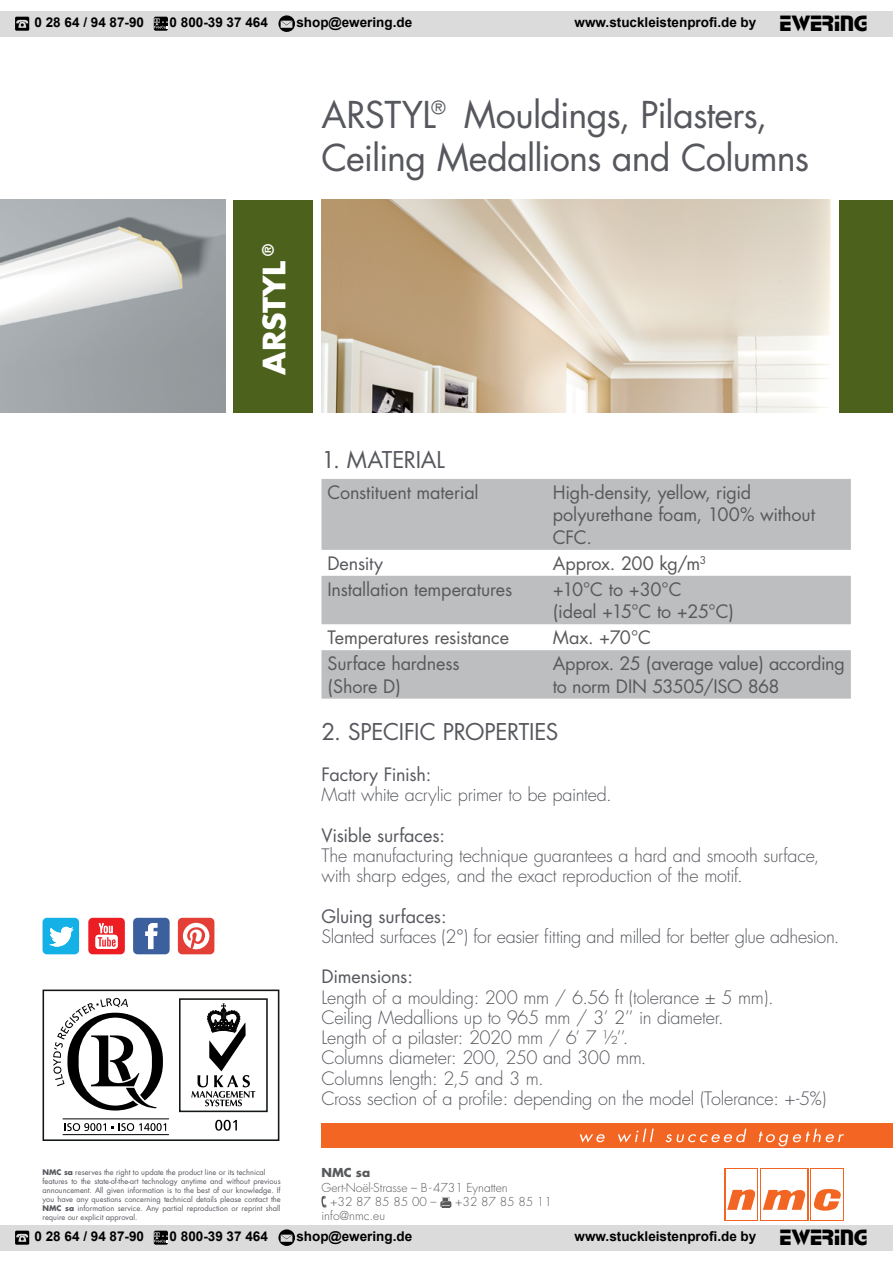
<style>
.page{position:relative;width:893px;height:1263px;background:#fff}
.page>*{position:absolute;margin:0;border:0;box-sizing:border-box;transform-origin:0 0}
.t1{font:36px/43.2px "Futura CE";letter-spacing:-.025em;color:#56585e}
.t2{font:700 30px "Futura CE";letter-spacing:-.015em;color:#fff}
.t3{font:22.5px "Futura CE";letter-spacing:-.015em;color:#56585e}
.t4{font:300 18px/20.2px "Futura CE";letter-spacing:-.015em;color:#56585e}
.t5{font:18px/22.5px "Futura CE";letter-spacing:-.01em;color:#58595b}
.t6{font:18px "Futura CE";letter-spacing:-.01em;color:#56585e}
.t7{font:700 13.5px "Arial";color:#000}
.t8{font:300 12px/14.4px "Futura CE";color:#58595b}
.t9{font:700 12px "Futura CE";color:#58595b}
.t10{font:7.5px/9px "Futura CE";color:#56585e}
.s1{font-family:"Stop D";font-weight:400;font-size:22.95px}
.s2{font-weight:700}
</style>
<div class="page">
<div style="left:321px;top:1123px;width:572px;height:25px;background:#f26522"></div>
<svg style="left:725px;top:1168px;width:33px;height:52px"></svg>
<svg style="left:760px;top:1168px;width:48px;height:52px"></svg>
<svg style="left:810px;top:1168px;width:34px;height:52px"></svg>
<div style="left:726px;top:1169px;width:31px;height:50px;background:#fff"></div>
<div style="left:761px;top:1169px;width:46px;height:50px;background:#fff"></div>
<div style="left:811px;top:1169px;width:32px;height:50px;background:#fff"></div>
<svg style="left:727px;top:1189px;width:29px;height:21px"></svg>
<svg style="left:763px;top:1189px;width:43px;height:21px"></svg>
<svg style="left:814px;top:1189px;width:27px;height:22px"></svg>
<svg style="left:580px;top:1134px;width:25px;height:8px"></svg>
<svg style="left:618px;top:1128px;width:36px;height:14px"></svg>
<svg style="left:666px;top:1128px;width:80px;height:14px"></svg>
<svg style="left:759px;top:1128px;width:85px;height:18px"></svg>
<svg style="left:321px;top:1196px;width:5px;height:11px"></svg>
<svg style="left:440px;top:1197px;width:11px;height:10px"></svg>
<svg style="left:43px;top:918px;width:36px;height:36px"></svg>
<svg style="left:133px;top:918px;width:37px;height:36px"></svg>
<svg style="left:88px;top:918px;width:37px;height:36px"></svg>
<div style="left:178px;top:918px;width:36px;height:36px;background:#e33f36;border-radius:4px"></div>
<svg style="left:183px;top:923px;width:26px;height:26px"></svg>
<svg style="left:321px;top:479px;width:530px;height:220px;fill:#bcbec0"></svg>
<img style="left:321px;top:200px;width:509px;height:212px">
<div style="left:234px;top:200px;width:79px;height:212px;background:#4c621c"></div>
<div style="left:839px;top:200px;width:54px;height:212px;background:#4c621c"></div>
<img style="left:0;top:200px;width:225px;height:212px">
<svg style="left:43px;top:989px;width:236px;height:152px"></svg>
<div style="left:0;top:11px;width:893px;height:25px;background:#dbdbdb"></div>
<svg style="left:15px;top:17px;width:14px;height:14px"></svg>
<svg style="left:278px;top:15px;width:17px;height:17px"></svg>
<svg style="left:154px;top:17px;width:14px;height:14px"></svg>
<div style="left:0;top:1225px;width:893px;height:25px;background:#dbdbdb"></div>
<svg style="left:15px;top:1231px;width:14px;height:14px"></svg>
<svg style="left:278px;top:1229px;width:17px;height:17px"></svg>
<svg style="left:154px;top:1231px;width:14px;height:14px"></svg>
<p class="t7" style="left:35px;top:13px;width:111px">0 28 64 / 94 87-90</p>
<p class="t7" style="left:170px;top:13px;width:100px">0 800-39 37 464</p>
<p class="t7" style="left:296px;top:13px;width:117px">shop@ewering.de</p>
<p class="t7" style="left:575px;top:13px;width:295px">www.stuckleistenprofi.de by <span class="s1">EWERING</span></p>
<h2 class="t2" style="left:252px;top:375px;width:138px;rotate:-90deg">ARSTYL®</h2>
<p class="t10" style="left:43px;top:1168px;width:240px"><span class="s2">NMC sa</span> reserves the right to update the product line or its technical features to the state-of-the-art technology anytime and without previous announcement. All given information is to the best of our knowledge. If you have any questions concerning technical details please contact the <span class="s2">NMC sa</span> information service. Any partial reproduction or reprint shall require our explicit approval.</p>
<h1 class="t1" style="left:321px;top:93px;width:489px">ARSTYL® Mouldings, Pilasters,<br>Ceiling Medallions and Columns</h1>
<p class="t3" style="left:321px;top:445px;width:125px">1. MATERIAL</p>
<p class="t5" style="left:327px;top:481px;width:153px">Constituent material</p>
<p class="t5" style="left:553px;top:481px;width:264px">High-density, yellow, rigid polyurethane foam, 100% without<br>CFC.</p>
<p class="t6" style="left:327px;top:552px;width:57px">Density</p>
<p class="t5" style="left:553px;top:552px;width:155px">Approx. 200 kg/m<sup>3</sup></p>
<p class="t5" style="left:327px;top:578px;width:186px">Installation temperatures</p>
<p class="t5" style="left:553px;top:578px;width:183px">+10°C to +30°C<br>(ideal +15°C to +25°C)</p>
<p class="t5" style="left:327px;top:626px;width:183px">Temperatures resistance</p>
<p class="t5" style="left:553px;top:626px;width:100px">Max. +70°C</p>
<p class="t5" style="left:327px;top:652px;width:134px">Surface hardness (Shore D)</p>
<p class="t5" style="left:553px;top:652px;width:293px">Approx. 25 (average value) according to norm DIN 53505/ISO 868</p>
<p class="t3" style="left:321px;top:718px;width:238px">2. SPECIFIC PROPERTIES</p>
<p class="t6" style="left:321px;top:763px;width:112px">Factory Finish:</p>
<p class="t4" style="left:321px;top:784px;width:292px">Matt white acrylic primer to be painted.</p>
<p class="t6" style="left:321px;top:823px;width:125px">Visible surfaces:</p>
<p class="t4" style="left:321px;top:845px;width:499px">The manufacturing technique guarantees a hard and smooth surface, with sharp edges, and the exact reproduction of the motif.</p>
<p class="t6" style="left:321px;top:904px;width:127px">Gluing surfaces:</p>
<p class="t4" style="left:321px;top:926px;width:519px">Slanted surfaces (2°) for easier fitting and milled for better glue adhesion.</p>
<p class="t6" style="left:321px;top:965px;width:93px">Dimensions:</p>
<p class="t4" style="left:321px;top:987px;width:506px">Length of a moulding: 200 mm / 6.56 ft (tolerance ± 5 mm).<br>Ceiling Medallions up to 965 mm / 3’ 2’’ in diameter.<br>Length of a pilaster: 2020 mm / 6’ 7 ½’’.<br>Columns diameter: 200, 250 and 300 mm.<br>Columns length: 2,5 and 3 m.<br>Cross section of a profile: depending on the model (Tolerance: +-5%)</p>
<p class="t9" style="left:321px;top:1164px;width:50px">NMC sa</p>
<p class="t8" style="left:330px;top:1180px;width:179px;text-indent:-9px">Gert-Noël-Strasse – B-4731 Eynatten +32 87 85 85 00 –</p>
<p class="t8" style="left:455px;top:1194px;width:98px">+32 87 85 85 11</p>
<p class="t8" style="left:321px;top:1209px;width:65px">info@nmc.eu</p>
<p class="t7" style="left:35px;top:1227px;width:111px">0 28 64 / 94 87-90</p>
<p class="t7" style="left:170px;top:1227px;width:100px">0 800-39 37 464</p>
<p class="t7" style="left:296px;top:1227px;width:117px">shop@ewering.de</p>
<p class="t7" style="left:575px;top:1227px;width:295px">www.stuckleistenprofi.de by <span class="s1">EWERING</span></p>
</div>
